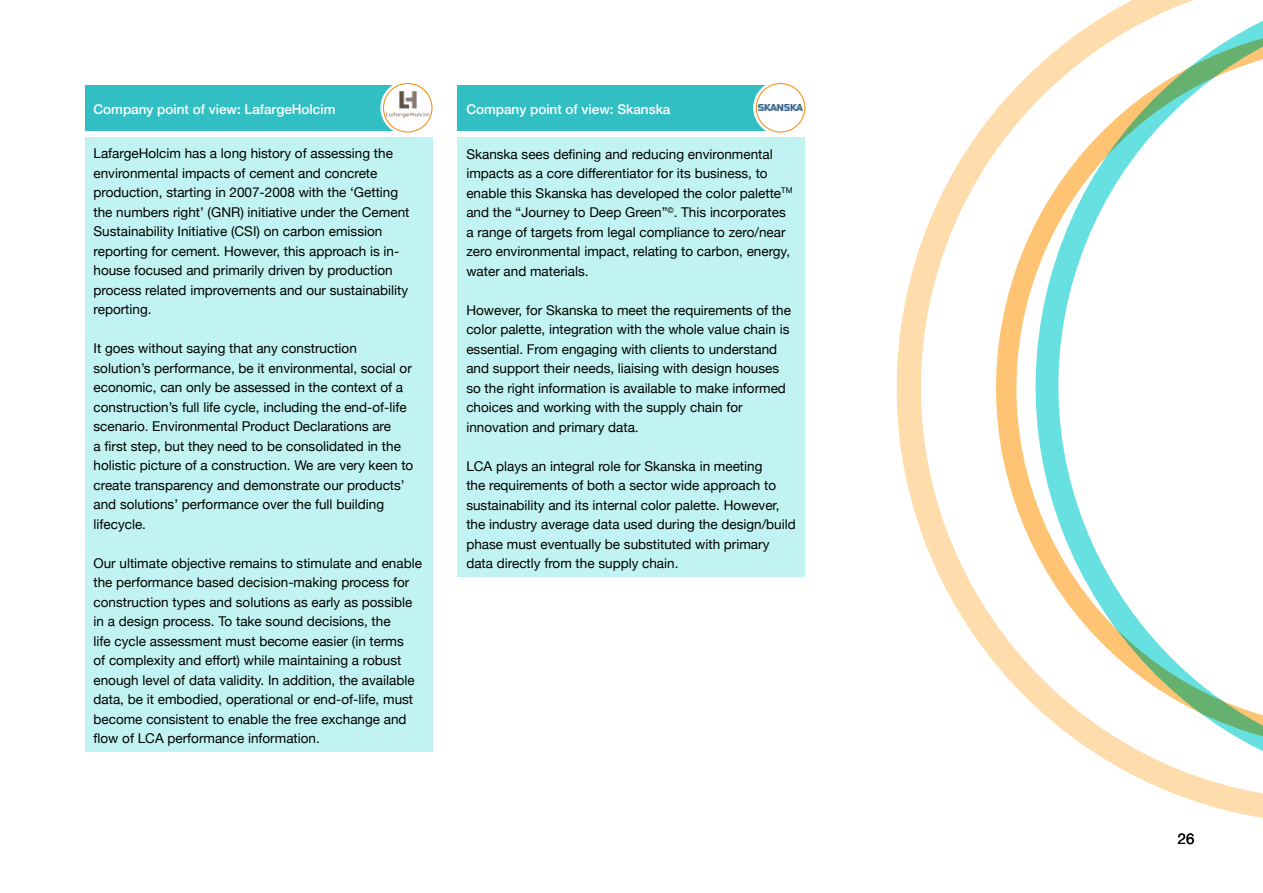
<style>
.page{position:relative;width:1263px;height:893px;background:#fff}
.page>*{position:absolute;margin:0;border:0;box-sizing:border-box;transform-origin:0 0}
.t1{font:15px "Helvetica Neue";color:#000}
.t2{font:13.5px/19.5px "Helvetica Neue";color:#000}
.t3{font:500 13.5px "Helvetica Neue";color:#fff}
</style>
<div class="page">
<div style="left:85px;top:85px;width:328px;height:46px;background:#32bfc4"></div>
<div style="left:458px;top:85px;width:328px;height:46px;background:#32bfc4"></div>
<div style="left:458px;top:137px;width:347px;height:440px;background:#c2f3f3"></div>
<svg style="left:381px;top:81px;width:53px;height:53px"></svg>
<div style="left:380px;top:80px;width:55px;height:55px;border:2px solid #fff;border-radius:50%"></div>
<svg style="left:754px;top:81px;width:53px;height:53px"></svg>
<div style="left:753px;top:80px;width:55px;height:55px;border:2px solid #fff;border-radius:50%"></div>
<div style="left:85px;top:137px;width:347px;height:615px;background:#c2f3f3"></div>
<svg style="left:896px;top:110px;width:367px;height:708px"></svg>
<svg style="left:996px;top:0;width:267px;height:779px"></svg>
<div style="left:383px;top:84px;width:49px;height:48px;background:#fff;border-radius:50%"></div>
<img style="left:386px;top:91px;width:43px;height:26px">
<div style="left:383px;top:83px;width:49px;height:50px;border:1px solid #f8951d;border-radius:50%"></div>
<div style="left:756px;top:84px;width:49px;height:48px;background:#fff;border-radius:50%"></div>
<img style="left:759px;top:104px;width:43px;height:7px">
<div style="left:756px;top:83px;width:49px;height:50px;border:1px solid #f8951d;border-radius:50%"></div>
<p class="t3" style="left:94px;top:99px;width:243px">Company point of view: LafargeHolcim</p>
<p class="t3" style="left:466px;top:99px;width:206px">Company point of view: Skanska</p>
<p class="t2" style="left:466px;top:145px;width:328px">Skanska sees defining and reducing environmental impacts as a core differentiator for its business, to enable this Skanska has developed the color palette<sup>TM </sup>and the “Journey to Deep Green”<sup>©</sup>. This incorporates a range of targets from legal compliance to zero/near zero environmental impact, relating to carbon, energy, water and materials.</p>
<p class="t2" style="left:466px;top:301px;width:326px">However, for Skanska to meet the requirements of the color palette, integration with the whole value chain is essential. From engaging with clients to understand and support their needs, liaising with design houses so the right information is available to make informed choices and working with the supply chain for innovation and primary data.</p>
<p class="t2" style="left:466px;top:457px;width:331px">LCA plays an integral role for Skanska in meeting<br>the requirements of both a sector wide approach to sustainability and its internal color palette. However, the industry average data used during the design/build phase must eventually be substituted with primary data directly from the supply chain.</p>
<p class="t2" style="left:94px;top:144px;width:317px">LafargeHolcim has a long history of assessing the environmental impacts of cement and concrete production, starting in 2007-2008 with the ‘Getting the numbers right’ (GNR) initiative under the Cement Sustainability Initiative (CSI) on carbon emission reporting for cement. However, this approach is in&shy;house focused and primarily driven by production process related improvements and our sustainability reporting.</p>
<p class="t2" style="left:94px;top:339px;width:321px">It goes without saying that any construction solution’s performance, be it environmental, social or economic, can only be assessed in the context of a construction’s full life cycle, including the end-of-life scenario. Environmental Product Declarations are<br>a first step, but they need to be consolidated in the holistic picture of a construction. We are very keen to create transparency and demonstrate our products’ and solutions’ performance over the full building lifecycle.</p>
<p class="t2" style="left:94px;top:554px;width:330px">Our ultimate objective remains to stimulate and enable the performance based decision-making process for construction types and solutions as early as possible in a design process. To take sound decisions, the<br>life cycle assessment must become easier (in terms<br>of complexity and effort) while maintaining a robust enough level of data validity. In addition, the available data, be it embodied, operational or end-of-life, must become consistent to enable the free exchange and flow of LCA performance information.</p>
<p class="t1" style="left:1178px;top:827px;width:18px">26</p>
</div>
